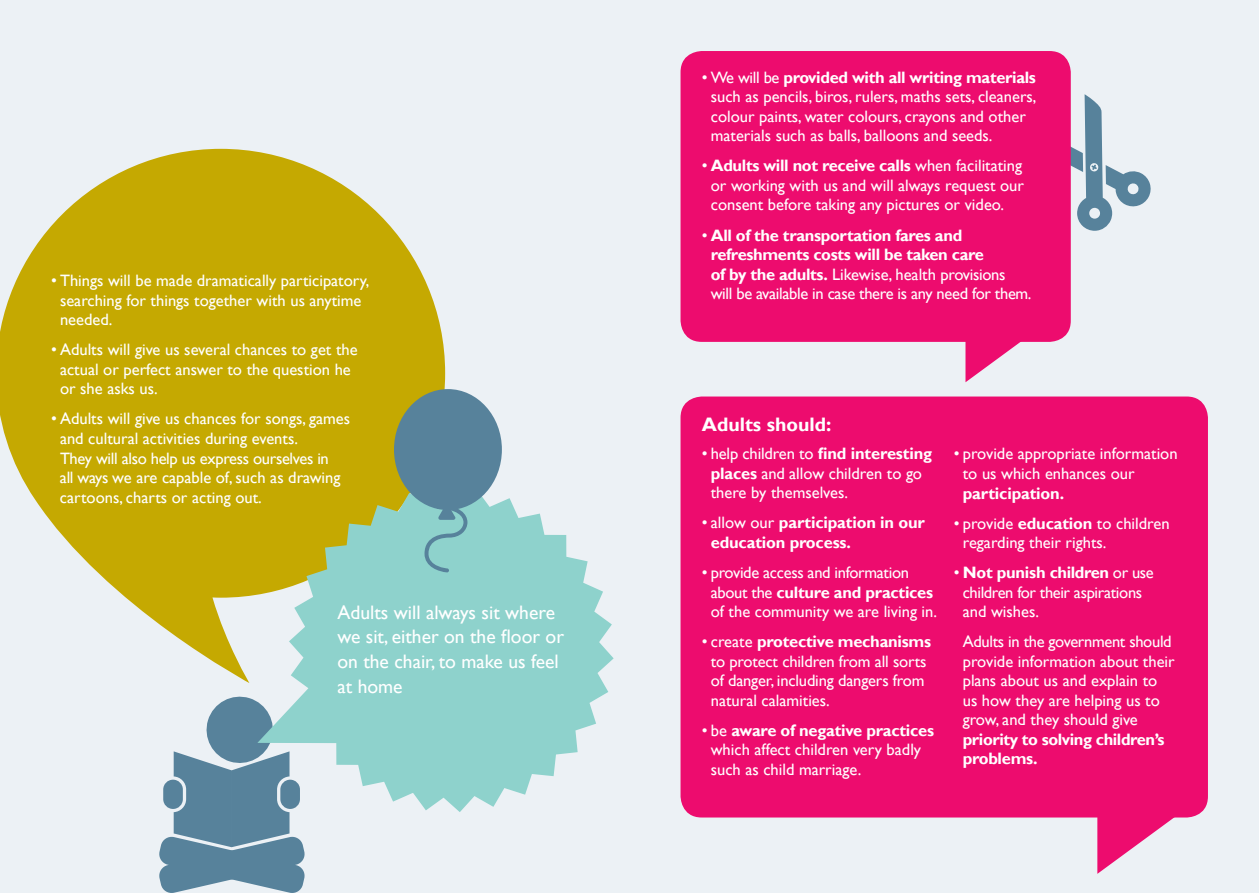
<style>
.page{position:relative;width:1259px;height:893px;background:#ecf1f5}
.page>*{position:absolute;margin:0;border:0;box-sizing:border-box;transform-origin:0 0}
.t1{font:19.5px/24.8px "Gill Sans";color:#fff}
.t2{font:700 19.5px "Gill Sans";color:#fff}
.t3{font:16.5px/19.5px "Gill Sans";color:#fff}
.t4{font:700 16.5px/19.5px "Gill Sans";letter-spacing:-.02em;color:#fff}
.t5{font:16.5px/19.5px "Gill Sans";letter-spacing:-.02em;color:#fff}
.s1{font-weight:700}
.s2{font-weight:400}
</style>
<div class="page">
<div style="left:680px;top:396px;width:528px;height:421px;background:#ed0c6e;border-radius:21px"></div>
<svg style="left:0;top:149px;width:445px;height:534px;fill:#c5a901"></svg>
<svg style="left:1097px;top:817px;width:81px;height:57px"></svg>
<svg style="left:1070px;top:94px;width:81px;height:137px"></svg>
<div style="left:680px;top:51px;width:390px;height:291px;background:#ed0c6e;border-radius:21px"></div>
<svg style="left:965px;top:341px;width:81px;height:41px"></svg>
<svg style="left:159px;top:696px;width:146px;height:197px"></svg>
<svg style="left:257px;top:488px;width:356px;height:324px;fill:#8ed2cc"></svg>
<div style="left:394px;top:389px;width:108px;height:121px;background:#57829b;border-radius:50%"></div>
<svg style="left:424px;top:504px;width:43px;height:68px;background:#80bdbf"></svg>
<p class="t3" style="left:60px;top:271px;width:311px;text-indent:-9px">• Things will be made dramatically participatory, searching for things together with us anytime needed.</p>
<p class="t3" style="left:60px;top:340px;width:299px;text-indent:-9px">• Adults will give us several chances to get the actual or perfect answer to the question he or she asks us.</p>
<p class="t3" style="left:60px;top:409px;width:292px;text-indent:-9px">• Adults will give us chances for songs, games and cultural activities during events.<br>They will also help us express ourselves in<br>all ways we are capable of, such as drawing cartoons, charts or acting out.</p>
<p class="t1" style="left:337px;top:600px;width:228px">Adults will always sit where we sit, either on the floor or on the chair, to make us feel at home</p>
<p class="t3" style="left:711px;top:68px;width:327px;text-indent:-9px">• We will be <span class="s1">provided with all writing materials </span>such as pencils, biros, rulers, maths sets, cleaners, colour paints, water colours, crayons and other materials such as balls, balloons and seeds.</p>
<p class="t3" style="left:711px;top:156px;width:315px;text-align:justify;text-indent:-9px">• <span class="s1">Adults will not receive calls</span> when facilitating or working with us and will always request our consent before taking any pictures or video.</p>
<p class="t4" style="left:711px;top:226px;width:322px;text-indent:-9px"><span class="s2">•</span> All of the transportation fares and refreshments costs will be taken care<br>of by the adults. <span class="s2">Likewise, health provisions<br>will be available in case there is any need for them.</span></p>
<p class="t2" style="left:702px;top:413px;width:131px">Adults should:</p>
<p class="t3" style="left:711px;top:444px;width:223px;text-indent:-9px">• help children to <span class="s1">find interesting places</span> and allow children to go there by themselves.</p>
<p class="t4" style="left:711px;top:514px;width:216px;text-indent:-9px"><span class="s2">• allow our</span> participation in our education process.</p>
<p class="t5" style="left:711px;top:563px;width:228px;text-indent:-9px">• provide access and information about the <span class="s1">culture and practices </span>of the community we are living in.</p>
<p class="t3" style="left:711px;top:632px;width:222px;text-indent:-9px">• create <span class="s1">protective mechanisms </span>to protect children from all sorts of danger, including dangers from natural calamities.</p>
<p class="t3" style="left:711px;top:721px;width:225px;text-indent:-9px">• be <span class="s1">aware of negative practices </span>which affect children very badly such as child marriage.</p>
<p class="t3" style="left:962px;top:444px;width:216px;text-indent:-9px">• provide appropriate information to us which enhances our</p>
<p class="t4" style="left:962px;top:484px;width:103px">participation.</p>
<p class="t3" style="left:962px;top:514px;width:208px;text-indent:-9px">• provide <span class="s1">education</span> to children regarding their rights.</p>
<p class="t5" style="left:962px;top:563px;width:192px;text-indent:-9px">• <span class="s1">Not punish children</span> or use children for their aspirations and wishes.</p>
<p class="t3" style="left:962px;top:632px;width:213px">Adults in the government should provide information about their plans about us and explain to us how they are helping us to grow, and they should give</p>
<p class="t4" style="left:962px;top:730px;width:203px">priority to solving children’s problems.</p>
</div>
